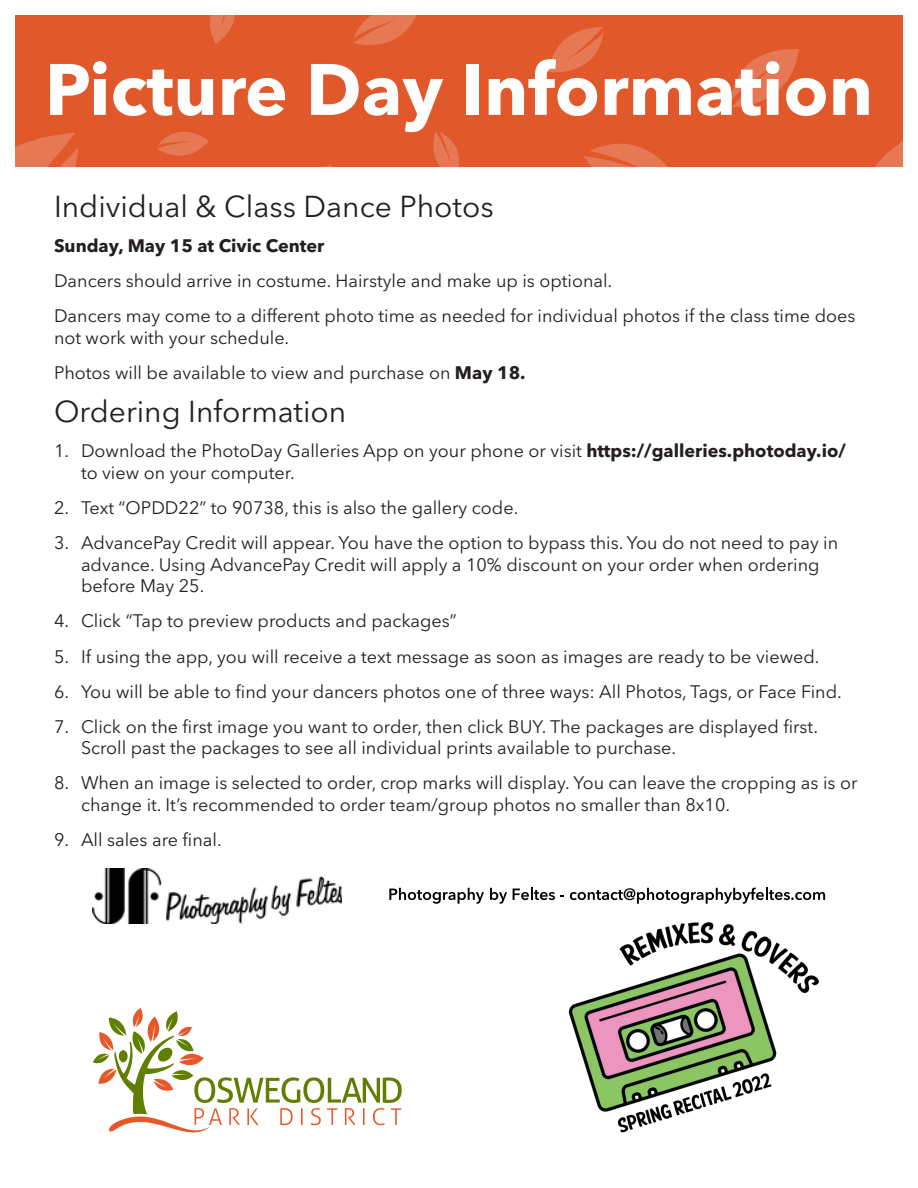
<style>
.page{position:relative;width:918px;height:1188px;background:#fff}
.page>*{position:absolute;margin:0;border:0;box-sizing:border-box;transform-origin:0 0}
.t1{font:700 72px "Avenir Next LT Pro";color:#fff}
.t2{font:30px "Avenir Next LT Pro";color:#231f20}
.t3{font:18px/21.6px "Avenir Next LT Pro";color:#231f20}
.t4{font:700 18px "Avenir Next LT Pro";color:#231f20}
.s1{font-weight:700}
</style>
<div class="page">
<div style="left:15px;top:15px;width:888px;height:151px;background:#e1582a"></div>
<svg style="left:157px;top:132px;width:52px;height:24px"></svg>
<svg style="left:210px;top:15px;width:25px;height:29px"></svg>
<svg style="left:354px;top:15px;width:63px;height:30px"></svg>
<svg style="left:548px;top:27px;width:56px;height:45px"></svg>
<svg style="left:15px;top:133px;width:63px;height:33px"></svg>
<svg style="left:731px;top:49px;width:68px;height:58px"></svg>
<svg style="left:876px;top:141px;width:27px;height:25px"></svg>
<svg style="left:584px;top:144px;width:83px;height:22px"></svg>
<svg style="left:433px;top:132px;width:26px;height:34px"></svg>
<img style="left:568px;top:922px;width:251px;height:211px">
<svg style="left:93px;top:1008px;width:309px;height:125px"></svg>
<img style="left:93px;top:868px;width:249px;height:56px">
<svg style="left:389px;top:888px;width:95px;height:16px"></svg>
<svg style="left:490px;top:888px;width:17px;height:16px"></svg>
<svg style="left:513px;top:888px;width:42px;height:12px"></svg>
<svg style="left:570px;top:888px;width:255px;height:16px"></svg>
<p class="t1" style="left:45px;top:46px;width:830px">Picture Day Information</p>
<p class="t2" style="left:54px;top:189px;width:441px">Individual &amp; Class Dance Photos</p>
<p class="t4" style="left:54px;top:235px;width:272px">Sunday, May 15 at Civic Center</p>
<p class="t3" style="left:54px;top:270px;width:560px">Dancers should arrive in costume. Hairstyle and make up is optional.</p>
<p class="t3" style="left:54px;top:305px;width:803px">Dancers may come to a different photo time as needed for individual photos if the class time does not work with your schedule.</p>
<p class="t3" style="left:54px;top:362px;width:473px">Photos will be available to view and purchase on <span class="s1">May 18.</span></p>
<p class="t2" style="left:54px;top:394px;width:294px">Ordering Information</p>
<p class="t3" style="left:81px;top:440px;width:766px;text-indent:-27px">1. Download the PhotoDay Galleries App on your phone or visit <span class="s1">https://galleries.photoday.io/ </span>to view on your computer.</p>
<p class="t3" style="left:54px;top:497px;width:466px">2. Text “OPDD22” to 90738, this is also the gallery code.</p>
<p class="t3" style="left:81px;top:532px;width:759px;text-indent:-27px">3. AdvancePay Credit will appear. You have the option to bypass this. You do not need to pay in advance. Using AdvancePay Credit will apply a 10% discount on your order when ordering before May 25.</p>
<p class="t3" style="left:54px;top:610px;width:404px">4. Click “Tap to preview products and packages”</p>
<p class="t3" style="left:54px;top:645px;width:767px">5. If using the app, you will receive a text message as soon as images are ready to be viewed.</p>
<p class="t3" style="left:54px;top:681px;width:789px">6. You will be able to find your dancers photos one of three ways: All Photos, Tags, or Face Find.</p>
<p class="t3" style="left:81px;top:716px;width:739px;text-indent:-27px">7. Click on the first image you want to order, then click BUY. The packages are displayed first.<br>Scroll past the packages to see all individual prints available to purchase.</p>
<p class="t3" style="left:81px;top:772px;width:778px;text-indent:-27px">8. When an image is selected to order, crop marks will display. You can leave the cropping as is or change it. It’s recommended to order team/group photos no smaller than 8x10.</p>
<p class="t3" style="left:54px;top:829px;width:169px">9. All sales are final.</p>
</div>
